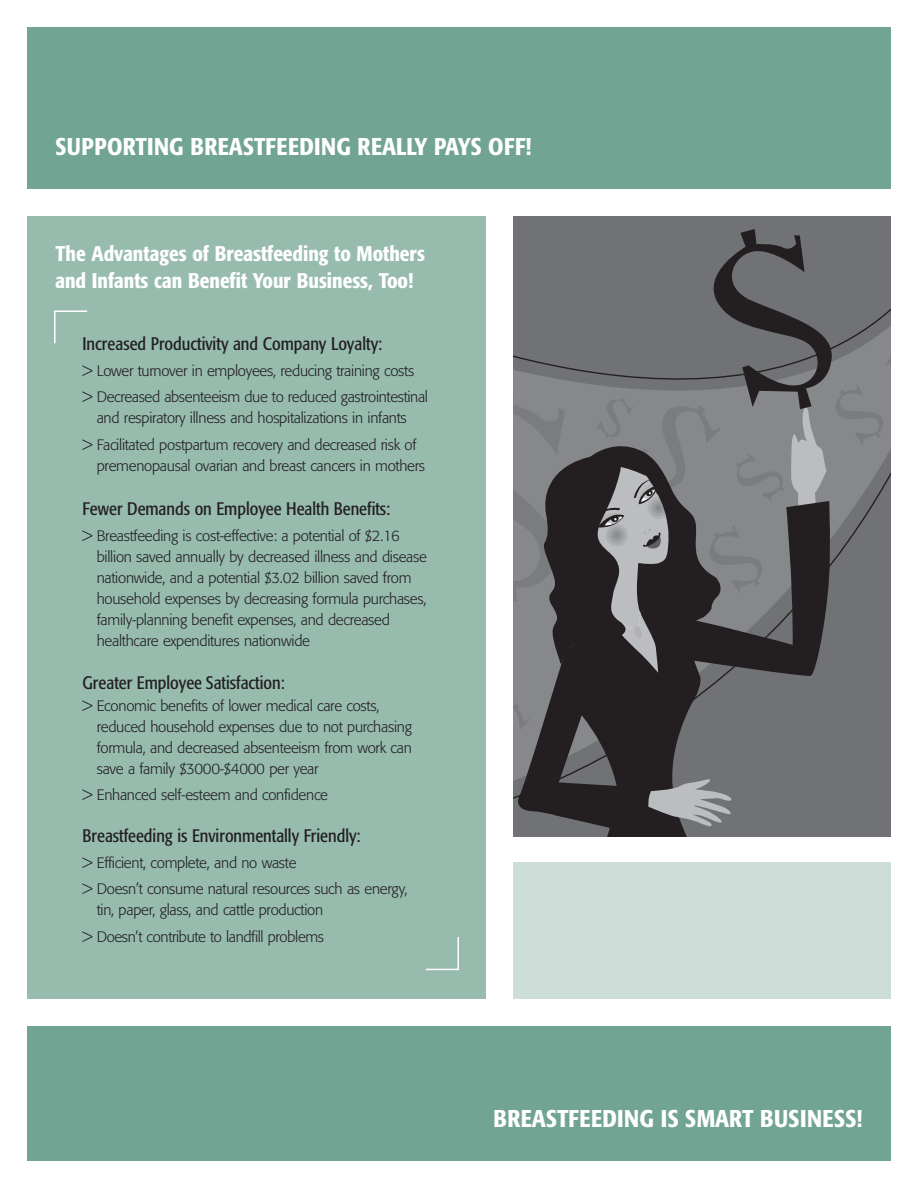
<style>
.page{position:relative;width:918px;height:1188px;background:#fff}
.page>*{position:absolute;margin:0;border:0;box-sizing:border-box;transform-origin:0 0}
.t1{font:500 condensed 24px "Formata";letter-spacing:.01em;color:#fff}
.t2{font:500 condensed 21px/27px "Formata";color:#fff}
.t3{font:condensed 18px "Formata";color:#231f20}
.t4{font:300 15px/21px "Formata";letter-spacing:-.02em;color:#231f20}
</style>
<div class="page">
<div style="left:27px;top:216px;width:459px;height:783px;background:#97bcae"></div>
<div style="left:513px;top:862px;width:378px;height:137px;background:#ccded7"></div>
<div style="left:27px;top:1026px;width:864px;height:135px;background:#71a492"></div>
<div style="left:27px;top:27px;width:864px;height:162px;background:#71a492"></div>
<hr style="left:426px;top:969px;width:33px;height:1px;background:#fff">
<hr style="left:458px;top:937px;width:1px;height:33px;background:#fff">
<hr style="left:54px;top:310px;width:33px;height:2px;background:#fff">
<hr style="left:54px;top:311px;width:2px;height:32px;background:#fff">
<div style="left:513px;top:216px;width:378px;height:13px;background:#717275"></div>
<svg style="left:513px;top:229px;width:378px;height:608px"></svg>
<h1 class="t1" style="left:56px;top:136px;width:478px">SUPPORTING BREASTFEEDING REALLY PAYS OFF!</h1>
<h2 class="t2" style="left:56px;top:241px;width:371px">The Advantages of Breastfeeding to Mothers and Infants can Benefit Your Business, Too!</h2>
<p class="t3" style="left:82px;top:336px;width:301px">Increased Productivity and Company Loyalty:</p>
<p class="t4" style="left:82px;top:358px;width:347px;line-height:26.4px">&gt; Lower turnover in employees, reducing training costs &gt; Decreased absenteeism due to reduced gastrointestinal</p>
<p class="t4" style="left:82px;top:406px;width:335px;line-height:26.4px;text-align:center">and respiratory illness and hospitalizations in infants<br>&gt; Facilitated postpartum recovery and decreased risk of</p>
<p class="t4" style="left:97px;top:456px;width:330px">premenopausal ovarian and breast cancers in mothers</p>
<p class="t3" style="left:82px;top:501px;width:309px">Fewer Demands on Employee Health Benefits:</p>
<p class="t4" style="left:97px;top:526px;width:332px;text-indent:-14px">&gt; Breastfeeding is cost-effective: a potential of $2.16 billion saved annually by decreased illness and disease nationwide, and a potential $3.02 billion saved from household expenses by decreasing formula purchases, family-planning benefit expenses, and decreased healthcare expenditures nationwide</p>
<p class="t3" style="left:82px;top:675px;width:204px">Greater Employee Satisfaction:</p>
<p class="t4" style="left:97px;top:696px;width:317px;text-indent:-14px">&gt; Economic benefits of lower medical care costs, reduced household expenses due to not purchasing formula, and decreased absenteeism from work can save a family $3000-$4000 per year</p>
<p class="t4" style="left:82px;top:785px;width:247px">&gt; Enhanced self-esteem and confidence</p>
<p class="t3" style="left:82px;top:828px;width:280px">Breastfeeding is Environmentally Friendly:</p>
<p class="t4" style="left:82px;top:850px;width:327px;line-height:26.4px">&gt; Efficient, complete, and no waste<br>&gt; Doesn’t consume natural resources such as energy,</p>
<p class="t4" style="left:82px;top:898px;width:243px;line-height:26.4px;text-align:right">tin, paper, glass, and cattle production<br>&gt; Doesn’t contribute to landfill problems</p>
<h1 class="t1" style="left:493px;top:1108px;width:371px">BREASTFEEDING IS SMART BUSINESS!</h1>
</div>
